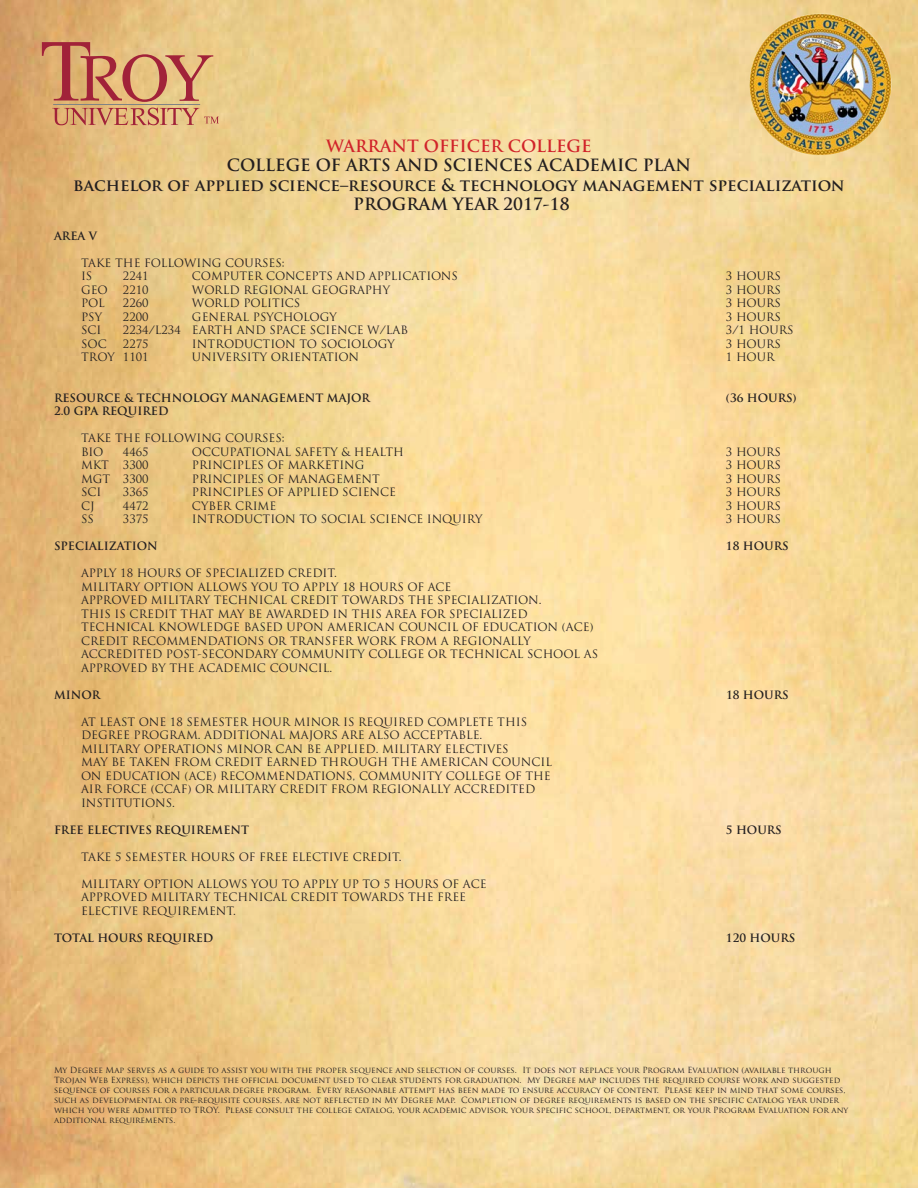
<style>
.page{position:relative;width:918px;height:1188px;background:#fff}
.page>*{position:absolute;margin:0;border:0;box-sizing:border-box;transform-origin:0 0}
.t1{font:700 16.5px/19.5px "Trajan Pro";color:#231f20;text-align:center}
.t2{font:700 16.5px "Trajan Pro";color:#d1232a}
.tabs{font:11.25px "Trajan Pro";color:#231f20}
.tabs-2{font:700 11.25px "Trajan Pro";color:#231f20}
.t3{font:8.25px/9.9px "Trajan Pro";color:#231f20}
</style>
<div class="page">
<img style="left:0;top:0;width:918px;height:1188px">
<hr style="left:53px;top:104px;width:147px;height:1px;background:#818385">
<svg style="left:52px;top:108px;width:167px;height:17px;background:#d4986d"></svg>
<svg style="left:42px;top:42px;width:171px;height:60px;background:#d4986c"></svg>
<img style="left:740px;top:0;width:162px;height:168px">
<h1 class="t2" style="left:326px;top:136px;width:267px">WARRANT OFFICER COLLEGE</h1>
<h1 class="t1" style="left:73px;top:156px;width:773px">COLLEGE OF ARTS AND SCIENCES ACADEMIC PLAN<br>bachelor of applied science–resource &amp; technology management specialization<br>PROGRAM YEAR 2017-18</h1>
<p class="tabs-2" style="left:54px;top:228px;width:44px">AREA V</p>
<p class="tabs" style="left:81px;top:255px;width:205px">TAKE THE FOLLOWING COURSES:</p>
<p class="tabs" style="left:81px;top:269px;width:13px">IS</p>
<p class="tabs" style="left:123px;top:269px;width:27px">2241</p>
<p class="tabs" style="left:192px;top:269px;width:268px">COMPUTER CONCEPTS AND APPLICATIONS</p>
<p class="tabs" style="left:726px;top:269px;width:57px">3 HOURS</p>
<p class="tabs" style="left:81px;top:282px;width:28px">GEO</p>
<p class="tabs" style="left:123px;top:282px;width:27px">2210</p>
<p class="tabs" style="left:192px;top:282px;width:200px">WORLD REGIONAL GEOGRAPHY</p>
<p class="tabs" style="left:726px;top:282px;width:57px">3 HOURS</p>
<p class="tabs" style="left:81px;top:296px;width:25px">POL</p>
<p class="tabs" style="left:123px;top:296px;width:27px">2260</p>
<p class="tabs" style="left:192px;top:296px;width:110px">WORLD POLITICS</p>
<p class="tabs" style="left:726px;top:296px;width:57px">3 HOURS</p>
<p class="tabs" style="left:81px;top:309px;width:23px">PSY</p>
<p class="tabs" style="left:123px;top:309px;width:27px">2200</p>
<p class="tabs" style="left:192px;top:309px;width:147px">GENERAL PSYCHOLOGY</p>
<p class="tabs" style="left:726px;top:309px;width:57px">3 HOURS</p>
<p class="tabs" style="left:81px;top:323px;width:22px">SCI</p>
<p class="tabs" style="left:123px;top:323px;width:287px">2234/L234 EARTH AND SPACE SCIENCE W/LAB</p>
<p class="tabs" style="left:726px;top:323px;width:69px">3/1 HOURS</p>
<p class="tabs" style="left:81px;top:336px;width:27px">SOC</p>
<p class="tabs" style="left:123px;top:336px;width:27px">2275</p>
<p class="tabs" style="left:192px;top:336px;width:204px">INTRODUCTION TO SOCIOLOGY</p>
<p class="tabs" style="left:726px;top:336px;width:57px">3 HOURS</p>
<p class="tabs" style="left:81px;top:350px;width:69px">TROY 1101</p>
<p class="tabs" style="left:192px;top:350px;width:169px">UNIVERSITY ORIENTATION</p>
<p class="tabs" style="left:726px;top:350px;width:50px">1 HOUR</p>
<p class="tabs-2" style="left:54px;top:390px;width:318px">RESOURCE &amp; TECHNOLOGY MANAGEMENT MAJOR</p>
<p class="tabs-2" style="left:726px;top:390px;width:72px">(36 HOURS)</p>
<p class="tabs-2" style="left:54px;top:404px;width:116px">2.0 GPA REQUIRED</p>
<p class="tabs" style="left:81px;top:431px;width:205px">TAKE THE FOLLOWING COURSES:</p>
<p class="tabs" style="left:81px;top:444px;width:24px">BIO</p>
<p class="tabs" style="left:123px;top:444px;width:27px">4465</p>
<p class="tabs" style="left:192px;top:444px;width:213px">OCCUPATIONAL SAFETY &amp; HEALTH</p>
<p class="tabs" style="left:726px;top:444px;width:57px">3 HOURS</p>
<p class="tabs" style="left:81px;top:458px;width:69px">MKT 3300</p>
<p class="tabs" style="left:192px;top:458px;width:174px">PRINCIPLES OF MARKETING</p>
<p class="tabs" style="left:726px;top:458px;width:57px">3 HOURS</p>
<p class="tabs" style="left:81px;top:471px;width:69px">MGT 3300</p>
<p class="tabs" style="left:192px;top:471px;width:189px">PRINCIPLES OF MANAGEMENT</p>
<p class="tabs" style="left:726px;top:471px;width:57px">3 HOURS</p>
<p class="tabs" style="left:81px;top:485px;width:22px">SCI</p>
<p class="tabs" style="left:123px;top:485px;width:27px">3365</p>
<p class="tabs" style="left:192px;top:485px;width:206px">PRINCIPLES OF APPLIED SCIENCE</p>
<p class="tabs" style="left:726px;top:485px;width:57px">3 HOURS</p>
<p class="tabs" style="left:81px;top:498px;width:15px">CJ</p>
<p class="tabs" style="left:123px;top:498px;width:27px">4472</p>
<p class="tabs" style="left:192px;top:498px;width:86px">CYBER CRIME</p>
<p class="tabs" style="left:726px;top:498px;width:57px">3 HOURS</p>
<p class="tabs" style="left:81px;top:512px;width:14px">SS</p>
<p class="tabs" style="left:123px;top:512px;width:27px">3375</p>
<p class="tabs" style="left:192px;top:512px;width:292px">INTRODUCTION TO SOCIAL SCIENCE INQUIRY</p>
<p class="tabs" style="left:726px;top:512px;width:57px">3 HOURS</p>
<p class="tabs-2" style="left:54px;top:539px;width:105px">SPECIALIZATION</p>
<p class="tabs-2" style="left:726px;top:539px;width:64px">18 HOURS</p>
<p class="tabs" style="left:81px;top:566px;width:257px">APPLY 18 HOURS OF SPECIALIZED CREDIT.</p>
<p class="tabs" style="left:81px;top:579px;width:372px">MILITARY OPTION ALLOWS YOU TO APPLY 18 HOURS OF ACE</p>
<p class="tabs" style="left:81px;top:593px;width:462px">APPROVED MILITARY TECHNICAL CREDIT TOWARDS THE SPECIALIZATION.</p>
<p class="tabs" style="left:81px;top:606px;width:448px">THIS IS CREDIT THAT MAY BE AWARDED IN THIS AREA FOR SPECIALIZED</p>
<p class="tabs" style="left:81px;top:620px;width:514px">TECHNICAL KNOWLEDGE BASED UPON AMERICAN COUNCIL OF EDUCATION (ACE)</p>
<p class="tabs" style="left:81px;top:633px;width:451px">CREDIT RECOMMENDATIONS OR TRANSFER WORK FROM A REGIONALLY</p>
<p class="tabs" style="left:81px;top:647px;width:519px">ACCREDITED POST-SECONDARY COMMUNITY COLLEGE OR TECHNICAL SCHOOL AS</p>
<p class="tabs" style="left:81px;top:660px;width:253px">APPROVED BY THE ACADEMIC COUNCIL.</p>
<p class="tabs-2" style="left:54px;top:687px;width:48px">MINOR</p>
<p class="tabs-2" style="left:726px;top:687px;width:64px">18 HOURS</p>
<p class="tabs" style="left:81px;top:714px;width:448px">AT LEAST ONE 18 SEMESTER HOUR MINOR IS REQUIRED COMPLETE THIS</p>
<p class="tabs" style="left:81px;top:728px;width:403px">DEGREE PROGRAM. ADDITIONAL MAJORS ARE ALSO ACCEPTABLE.</p>
<p class="tabs" style="left:81px;top:741px;width:429px">MILITARY OPERATIONS MINOR CAN BE APPLIED. MILITARY ELECTIVES</p>
<p class="tabs" style="left:81px;top:755px;width:473px">MAY BE TAKEN FROM CREDIT EARNED THROUGH THE AMERICAN COUNCIL</p>
<p class="tabs" style="left:81px;top:768px;width:471px">ON EDUCATION (ACE) RECOMMENDATIONS, COMMUNITY COLLEGE OF THE</p>
<p class="tabs" style="left:81px;top:782px;width:456px">AIR FORCE (CCAF) OR MILITARY CREDIT FROM REGIONALLY ACCREDITED</p>
<p class="tabs" style="left:81px;top:795px;width:96px">INSTITUTIONS.</p>
<p class="tabs-2" style="left:54px;top:822px;width:197px">FREE ELECTIVES REQUIREMENT</p>
<p class="tabs-2" style="left:726px;top:822px;width:57px">5 HOURS</p>
<p class="tabs" style="left:81px;top:849px;width:322px">TAKE 5 SEMESTER HOURS OF FREE ELECTIVE CREDIT.</p>
<p class="tabs" style="left:81px;top:876px;width:407px">MILITARY OPTION ALLOWS YOU TO APPLY UP TO 5 HOURS OF ACE</p>
<p class="tabs" style="left:81px;top:890px;width:387px">APPROVED MILITARY TECHNICAL CREDIT TOWARDS THE FREE</p>
<p class="tabs" style="left:81px;top:903px;width:156px">ELECTIVE REQUIREMENT.</p>
<p class="tabs-2" style="left:54px;top:930px;width:161px">TOTAL HOURS REQUIRED</p>
<p class="tabs-2" style="left:726px;top:930px;width:71px">120 HOURS</p>
<p class="t3" style="left:54px;top:1065px;width:796px">My Degree Map serves as a guide to assist you with the proper sequence and selection of courses. It does not replace your Program Evaluation (available through Trojan Web Express), which depicts the official document used to clear students for graduation. My Degree map includes the required course work and suggested sequence of courses for a particular degree program. Every reasonable attempt has been made to ensure accuracy of content. Please keep in mind that some courses, such as developmental or pre-requisite courses, are not reflected in My Degree Map. Completion of degree requirements is based on the specific catalog year under which you were admitted to TROY. Please consult the college catalog, your academic advisor, your specific school, department, or your Program Evaluation for any additional requirements.</p>
</div>
